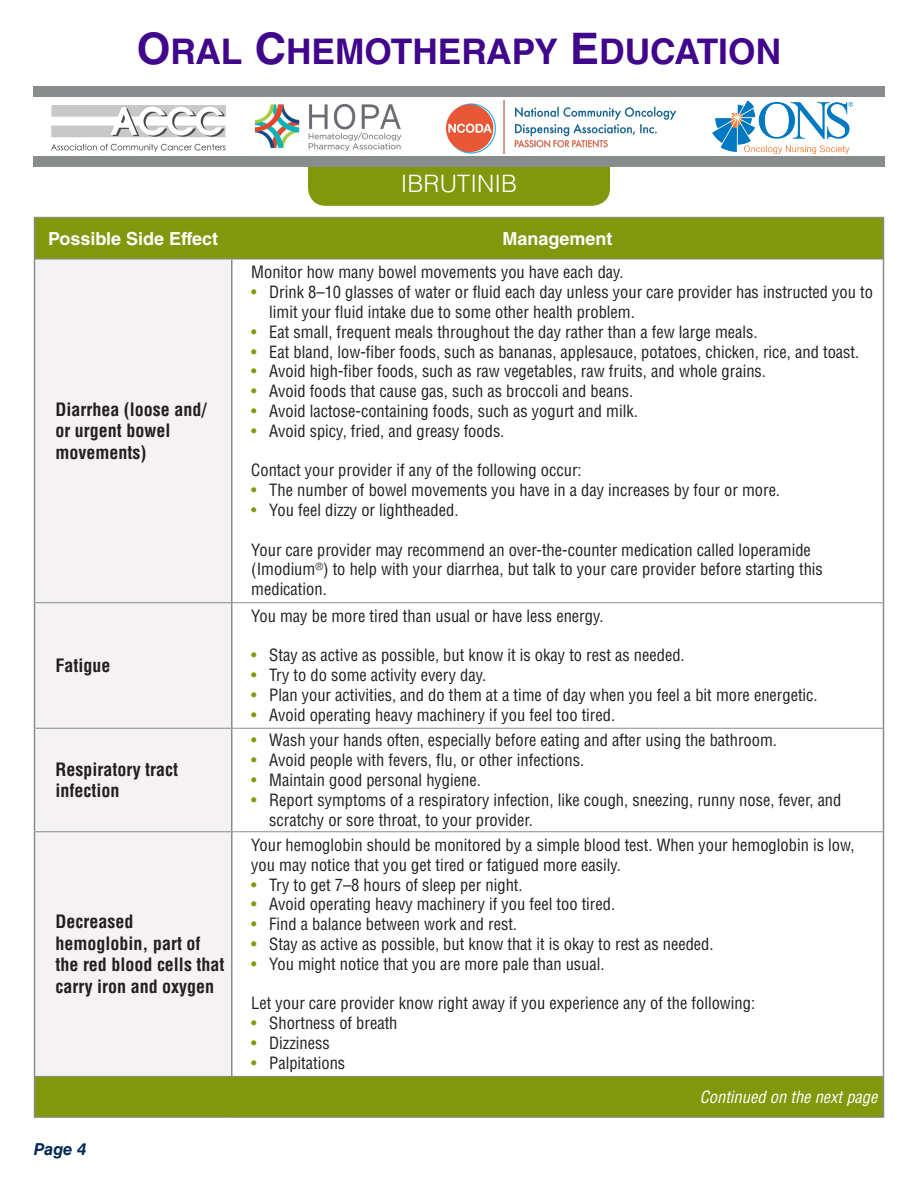
<style>
.page{position:relative;width:918px;height:1188px;background:#fff}
.page>*{position:absolute;margin:0;border:0;box-sizing:border-box;transform-origin:0 0}
.t1{font:700 35.4px "Helvetica LT Std";color:#40068b}
.t2{font:300 24px "Helvetica LT Std";color:#fff}
.table_bold_text{font:700 condensed 18px/21.6px "Helvetica LT Std";color:#231f20}
.table_column_head{font:700 18px "Helvetica LT Std";color:#fff}
.table_bullet_point{font:condensed 16.5px/19.8px "Helvetica LT Std";color:#231f20}
.table_Roman_text{font:condensed 16.5px/19.8px "Helvetica LT Std";color:#231f20}
.table_bold_text-2{font:italic condensed 16.5px "Helvetica LT Std";color:#fff}
.t3{font:italic 700 16.5px "Helvetica LT Std";color:#002855}
.s1{font-size:43.5px}
.s2{color:#81980d}
</style>
<div class="page">
<div style="left:308px;top:139px;width:302px;height:67px;background:#81980d;border-radius:18px"></div>
<div style="left:34px;top:87px;width:850px;height:80px;background:#888c8d"></div>
<div style="left:35px;top:218px;width:848px;height:41px;background:#81980d"></div>
<div style="left:35px;top:260px;width:196px;height:816px;background:#f5f2f3"></div>
<div style="left:34px;top:1076px;width:850px;height:41px;background:#81980d"></div>
<hr style="left:34px;top:259px;width:1px;height:344px;background:#8a8b8d">
<hr style="left:34px;top:603px;width:1px;height:125px;background:#8a8b8d">
<hr style="left:34px;top:728px;width:1px;height:104px;background:#8a8b8d">
<hr style="left:34px;top:832px;width:1px;height:244px;background:#8a8b8d">
<hr style="left:231px;top:259px;width:1px;height:343px;background:#8a8b8d">
<hr style="left:883px;top:259px;width:1px;height:344px;background:#8a8b8d">
<hr style="left:231px;top:603px;width:1px;height:125px;background:#8a8b8d">
<hr style="left:883px;top:603px;width:1px;height:125px;background:#8a8b8d">
<hr style="left:231px;top:729px;width:1px;height:102px;background:#8a8b8d">
<hr style="left:883px;top:728px;width:1px;height:104px;background:#8a8b8d">
<hr style="left:231px;top:832px;width:1px;height:244px;background:#8a8b8d">
<hr style="left:883px;top:832px;width:1px;height:244px;background:#8a8b8d">
<hr style="left:231px;top:218px;width:1px;height:41px;background:#81980d">
<hr style="left:34px;top:217px;width:198px;height:1px;background:#8a8b8d">
<hr style="left:232px;top:217px;width:652px;height:1px;background:#8a8b8d">
<hr style="left:35px;top:259px;width:197px;height:1px;background:#8a8b8d">
<hr style="left:232px;top:259px;width:651px;height:1px;background:#8a8b8d">
<hr style="left:34px;top:218px;width:1px;height:41px;background:#8a8b8d">
<hr style="left:883px;top:218px;width:1px;height:41px;background:#8a8b8d">
<hr style="left:35px;top:602px;width:197px;height:1px;background:#8a8b8d">
<hr style="left:232px;top:602px;width:651px;height:1px;background:#8a8b8d">
<hr style="left:35px;top:728px;width:197px;height:1px;background:#8a8b8d">
<hr style="left:232px;top:728px;width:651px;height:1px;background:#8a8b8d">
<hr style="left:35px;top:831px;width:197px;height:1px;background:#8a8b8d">
<hr style="left:232px;top:831px;width:651px;height:1px;background:#8a8b8d">
<hr style="left:35px;top:1076px;width:197px;height:1px;background:#8a8b8d">
<hr style="left:232px;top:1076px;width:651px;height:1px;background:#8a8b8d">
<hr style="left:34px;top:1117px;width:198px;height:1px;background:#8a8b8d">
<hr style="left:232px;top:1117px;width:652px;height:1px;background:#8a8b8d">
<hr style="left:34px;top:1076px;width:1px;height:41px;background:#8a8b8d">
<hr style="left:883px;top:1076px;width:1px;height:41px;background:#8a8b8d">
<div style="left:26px;top:97px;width:866px;height:59px;background:#fff"></div>
<img style="left:256px;top:103px;width:146px;height:48px">
<img style="left:712px;top:100px;width:140px;height:54px">
<img style="left:52px;top:106px;width:174px;height:45px">
<img style="left:447px;top:100px;width:229px;height:54px">
<h1 class="t1" style="left:137px;top:30px;width:646px"><span class="s1">O</span>RAL <span class="s1">C</span>HEMOTHERAPY <span class="s1">E</span>DUCATION</h1>
<h2 class="t2" style="left:401px;top:169px;width:118px">IBRUTINIB</h2>
<p class="table_column_head" style="left:48px;top:227px;width:172px">Possible Side Effect</p>
<p class="table_column_head" style="left:503px;top:227px;width:112px">Management</p>
<p class="table_bold_text" style="left:56px;top:398px;width:152px">Diarrhea (loose and/ or urgent bowel movements)</p>
<p class="table_bold_text" style="left:56px;top:654px;width:57px">Fatigue</p>
<p class="table_bold_text" style="left:56px;top:758px;width:124px">Respiratory tract infection</p>
<p class="table_bold_text" style="left:56px;top:911px;width:171px">Decreased hemoglobin, part of the red blood cells that carry iron and oxygen</p>
<p class="t3" style="left:34px;top:1139px;width:54px">Page 4</p>
<p class="table_bullet_point" style="left:251px;top:262px;width:374px">Monitor how many bowel movements you have each day.</p>
<p class="table_bullet_point" style="left:269px;top:282px;width:605px;text-indent:-18px"><span class="s2">•</span> Drink 8–10 glasses of water or fluid each day unless your care provider has instructed you to limit your fluid intake due to some other health problem.</p>
<p class="table_bullet_point" style="left:251px;top:322px;width:508px"><span class="s2">•</span> Eat small, frequent meals throughout the day rather than a few large meals.</p>
<p class="table_bullet_point" style="left:251px;top:342px;width:610px"><span class="s2">•</span> Eat bland, low-fiber foods, such as bananas, applesauce, potatoes, chicken, rice, and toast.</p>
<p class="table_bullet_point" style="left:251px;top:361px;width:516px"><span class="s2">•</span> Avoid high-fiber foods, such as raw vegetables, raw fruits, and whole grains.</p>
<p class="table_bullet_point" style="left:251px;top:381px;width:383px"><span class="s2">•</span> Avoid foods that cause gas, such as broccoli and beans.</p>
<p class="table_bullet_point" style="left:251px;top:401px;width:388px"><span class="s2">•</span> Avoid lactose-containing foods, such as yogurt and milk.</p>
<p class="table_bullet_point" style="left:251px;top:421px;width:255px"><span class="s2">•</span> Avoid spicy, fried, and greasy foods.</p>
<p class="table_bullet_point" style="left:251px;top:460px;width:332px">Contact your provider if any of the following occur:</p>
<p class="table_bullet_point" style="left:251px;top:480px;width:530px"><span class="s2">•</span> The number of bowel movements you have in a day increases by four or more.</p>
<p class="table_bullet_point" style="left:251px;top:500px;width:209px"><span class="s2">•</span> You feel dizzy or lightheaded.</p>
<p class="table_bullet_point" style="left:251px;top:540px;width:573px">Your care provider may recommend an over-the-counter medication called loperamide (Imodium<sup>®</sup>) to help with your diarrhea, but talk to your care provider before starting this medication.</p>
<p class="table_Roman_text" style="left:251px;top:606px;width:354px">You may be more tired than usual or have less energy.</p>
<p class="table_bullet_point" style="left:251px;top:645px;width:435px"><span class="s2">•</span> Stay as active as possible, but know it is okay to rest as needed.</p>
<p class="table_bullet_point" style="left:251px;top:665px;width:236px"><span class="s2">•</span> Try to do some activity every day.</p>
<p class="table_bullet_point" style="left:251px;top:685px;width:568px"><span class="s2">•</span> Plan your activities, and do them at a time of day when you feel a bit more energetic.</p>
<p class="table_bullet_point" style="left:251px;top:705px;width:365px"><span class="s2">•</span> Avoid operating heavy machinery if you feel too tired.</p>
<p class="table_bullet_point" style="left:251px;top:730px;width:527px"><span class="s2">•</span> Wash your hands often, especially before eating and after using the bathroom.</p>
<p class="table_bullet_point" style="left:251px;top:750px;width:334px"><span class="s2">•</span> Avoid people with fevers, flu, or other infections.</p>
<p class="table_bullet_point" style="left:251px;top:770px;width:231px"><span class="s2">•</span> Maintain good personal hygiene.</p>
<p class="table_bullet_point" style="left:269px;top:790px;width:574px;text-indent:-18px"><span class="s2">•</span> Report symptoms of a respiratory infection, like cough, sneezing, runny nose, fever, and scratchy or sore throat, to your provider.</p>
<p class="table_Roman_text" style="left:251px;top:835px;width:605px">Your hemoglobin should be monitored by a simple blood test. When your hemoglobin is low, you may notice that you get tired or fatigued more easily.</p>
<p class="table_bullet_point" style="left:251px;top:875px;width:273px"><span class="s2">•</span> Try to get 7–8 hours of sleep per night.</p>
<p class="table_bullet_point" style="left:251px;top:894px;width:365px"><span class="s2">•</span> Avoid operating heavy machinery if you feel too tired.</p>
<p class="table_bullet_point" style="left:251px;top:914px;width:267px"><span class="s2">•</span> Find a balance between work and rest.</p>
<p class="table_bullet_point" style="left:251px;top:934px;width:464px"><span class="s2">•</span> Stay as active as possible, but know that it is okay to rest as needed.</p>
<p class="table_bullet_point" style="left:251px;top:954px;width:355px"><span class="s2">•</span> You might notice that you are more pale than usual.</p>
<p class="table_bullet_point" style="left:251px;top:993px;width:505px">Let your care provider know right away if you experience any of the following:</p>
<p class="table_bullet_point" style="left:251px;top:1013px;width:148px"><span class="s2">•</span> Shortness of breath</p>
<p class="table_bullet_point" style="left:251px;top:1033px;width:80px"><span class="s2">•</span> Dizziness</p>
<p class="table_bullet_point" style="left:251px;top:1053px;width:96px"><span class="s2">•</span> Palpitations</p>
<p class="table_bold_text-2" style="left:700px;top:1086px;width:179px">Continued on the next page</p>
</div>
